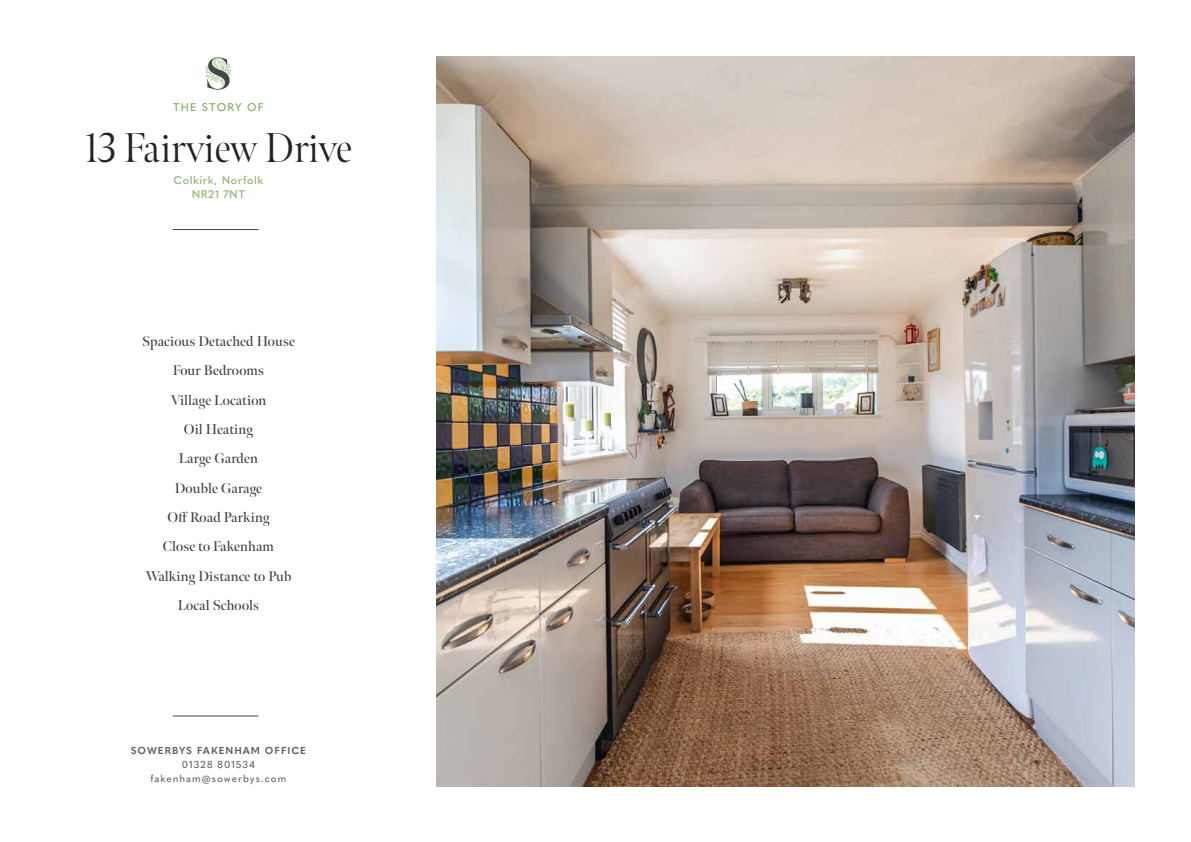
<style>
.page{position:relative;width:1191px;height:842px;background:#fff}
.page>*{position:absolute;margin:0;border:0;box-sizing:border-box;transform-origin:0 0}
.t1{font:300 41.5px "Meno Banner";color:#222223}
.t2{font:600 14px/29.3px "Meno Banner";letter-spacing:.01em;color:#434141;text-align:center}
.t3{font:600 11px/14px "Quasimoda";letter-spacing:.05em;color:#96ba81;text-align:center}
.t4{font:500 11px "Quasimoda";letter-spacing:.1em;color:#76aa62}
.t5{font:500 10px/14px "Quasimoda";letter-spacing:.1em;color:#5e6662;text-align:center}
.t6{font:700 10px "Quasimoda";letter-spacing:.1em;color:#5e6662}
</style>
<div class="page">
<img style="left:437px;top:57px;width:697px;height:729px">
<hr style="left:173px;top:715px;width:85px;height:1px;background:#3e4b47">
<hr style="left:173px;top:229px;width:85px;height:1px;background:#3e4b47">
<svg style="left:205px;top:57px;width:27px;height:33px"></svg>
<p class="t4" style="left:173px;top:99px;width:92px">THE STORY OF</p>
<h1 class="t1" style="left:85px;top:123px;width:268px">13 Fairview Drive</h1>
<p class="t3" style="left:174px;top:172px;width:91px">Colkirk, Norfolk<br>NR21 7NT</p>
<p class="t2" style="left:142px;top:327px;width:154px">Spacious Detached House<br>Four Bedrooms<br>Village Location<br>Oil Heating<br>Large Garden<br>Double Garage<br>Off Road Parking<br>Close to Fakenham<br>Walking Distance to Pub<br>Local Schools</p>
<p class="t6" style="left:131px;top:743px;width:177px">SOWERBYS FAKENHAM OFFICE</p>
<p class="t5" style="left:150px;top:757px;width:137px">01328 801534 fakenham@sowerbys.com</p>
</div>
